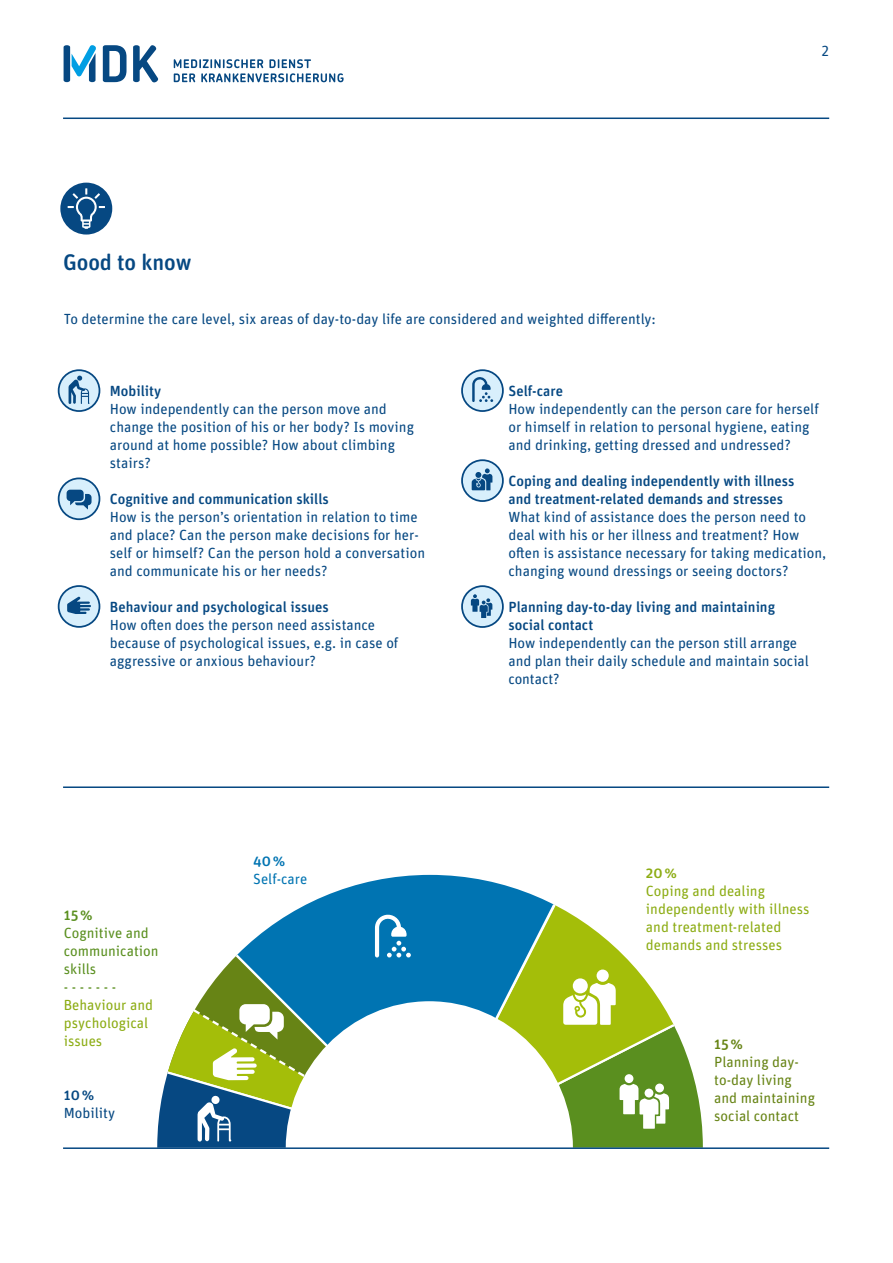
<style>
.page{position:relative;width:893px;height:1263px;background:#fff}
.page>*{position:absolute;margin:0;border:0;box-sizing:border-box;transform-origin:0 0}
.t1{font:500 22.5px "Unit Rounded OT";letter-spacing:-.005em;color:#064882}
.P2{font:14.7px/18px "Unit Rounded OT";color:#064882}
.P2-2{font:14.7px/18px "Unit Rounded OT";color:#8cac13}
.P2-3{font:14.7px/18px "Unit Rounded OT";color:#678415}
.P2-4{font:14.7px/18px "Unit Rounded OT";color:#5a8f1f}
.P2-5{font:14.7px/18px "Unit Rounded OT";color:#0074b2}
.s1{font-weight:500}
</style>
<div class="page">
<svg style="left:581px;top:920px;width:63px;height:58px"></svg>
<svg style="left:289px;top:875px;width:292px;height:103px"></svg>
<svg style="left:216px;top:914px;width:217px;height:64px"></svg>
<div style="left:597px;top:969px;width:12px;height:13px;background:#fff;border-radius:50%"></div>
<svg style="left:157px;top:978px;width:546px;height:169px"></svg>
<svg style="left:375px;top:913px;width:36px;height:44px"></svg>
<svg style="left:174px;top:59px;width:170px;height:23px"></svg>
<svg style="left:103px;top:45px;width:55px;height:37px"></svg>
<svg style="left:64px;top:45px;width:32px;height:37px"></svg>
<hr style="left:63px;top:118px;width:766px;height:1px;background:#064882">
<hr style="left:63px;top:786px;width:766px;height:2px;background:#064882">
<svg style="left:60px;top:183px;width:52px;height:52px"></svg>
<svg style="left:59px;top:478px;width:40px;height:41px"></svg>
<div style="left:58px;top:477px;width:42px;height:43px;border:2px solid #064882;border-radius:50%"></div>
<div style="left:67px;top:490px;width:17px;height:11px;background:#064882;border-radius:4px"></div>
<svg style="left:75px;top:494px;width:17px;height:16px"></svg>
<div style="left:59px;top:586px;width:40px;height:41px;background:#d8effc;border-radius:50%"></div>
<div style="left:58px;top:585px;width:42px;height:43px;border:2px solid #064882;border-radius:50%"></div>
<svg style="left:67px;top:596px;width:24px;height:18px"></svg>
<svg style="left:462px;top:460px;width:41px;height:41px"></svg>
<div style="left:461px;top:459px;width:43px;height:43px;border:2px solid #064882;border-radius:50%"></div>
<svg style="left:472px;top:468px;width:20px;height:22px"></svg>
<div style="left:462px;top:586px;width:41px;height:41px;background:#d8effc;border-radius:50%"></div>
<div style="left:461px;top:585px;width:43px;height:43px;border:2px solid #064882;border-radius:50%"></div>
<svg style="left:471px;top:594px;width:21px;height:24px"></svg>
<div style="left:462px;top:370px;width:41px;height:41px;background:#d8effc;border-radius:50%"></div>
<div style="left:461px;top:369px;width:43px;height:43px;border:2px solid #064882;border-radius:50%"></div>
<svg style="left:472px;top:377px;width:21px;height:25px"></svg>
<svg style="left:59px;top:370px;width:40px;height:41px"></svg>
<div style="left:58px;top:369px;width:42px;height:43px;border:2px solid #064882;border-radius:50%"></div>
<svg style="left:69px;top:375px;width:20px;height:29px"></svg>
<hr style="left:63px;top:1147px;width:766px;height:2px;background:#064882">
<h2 class="t1" style="left:63px;top:248px;width:130px">Good to know</h2>
<p class="P2" style="left:64px;top:310px;width:594px">To determine the care level, six areas of day-to-day life are considered and weighted differently:</p>
<p class="P2" style="left:821px;top:42px;width:10px">2</p>
<p class="P2" style="left:110px;top:382px;width:306px"><span class="s1">Mobility<br></span>How independently can the person move and change the position of his or her body? Is moving around at home possible? How about climbing stairs?</p>
<p class="P2" style="left:110px;top:490px;width:317px"><span class="s1">Cognitive and communication skills<br></span>How is the person’s orientation in relation to time and place? Can the person make decisions for her&shy;self or himself? Can the person hold a conversation and communicate his or her needs?</p>
<p class="P2" style="left:110px;top:598px;width:290px"><span class="s1">Behaviour and psychological issues<br></span>How often does the person need assistance because of psychological issues, e.g. in case of aggressive or anxious behaviour?</p>
<p class="P2-4" style="left:64px;top:905px;width:96px"><span class="s1">15%<br></span>Cognitive and communication skills</p>
<p class="P2-4" style="left:64px;top:977px;width:54px">- - - - - - -</p>
<p class="P2-2" style="left:64px;top:995px;width:91px">Behaviour and psychological issues</p>
<p class="P2" style="left:64px;top:1085px;width:53px"><span class="s1">10%<br></span>Mobility</p>
<p class="P2-5" style="left:253px;top:852px;width:56px"><span class="s1">40%<br></span>Self-care</p>
<p class="P2" style="left:508px;top:382px;width:312px"><span class="s1">Self-care<br></span>How independently can the person care for herself or himself in relation to personal hygiene, eating and drinking, getting dressed and undressed?</p>
<p class="P2" style="left:508px;top:472px;width:319px"><span class="s1">Coping and dealing independently with illness<br>and treatment-related demands and stresses<br></span>What kind of assistance does the person need to deal with his or her illness and treatment? How often is assistance necessary for taking medication, changing wound dressings or seeing doctors?</p>
<p class="P2" style="left:508px;top:598px;width:302px"><span class="s1">Planning day-to-day living and maintaining social contact<br></span>How independently can the person still arrange and plan their daily schedule and maintain social contact?</p>
<p class="P2-2" style="left:646px;top:864px;width:165px"><span class="s1">20%<br></span>Coping and dealing independently with illness and treatment-related demands and stresses</p>
<p class="P2-3" style="left:714px;top:1035px;width:102px"><span class="s1">15%<br></span>Planning day&shy;to-day living and maintaining social contact</p>
</div>
